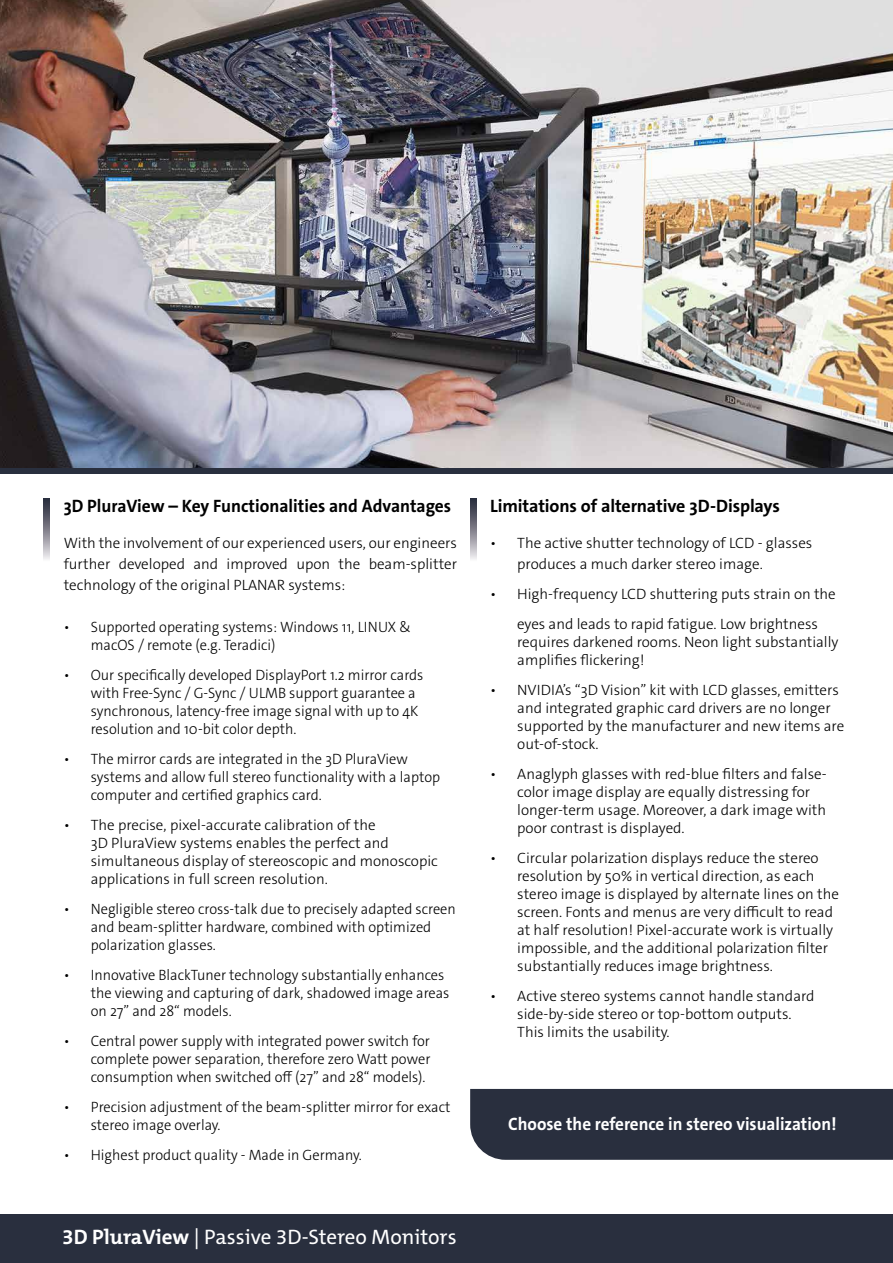
<style>
.page{position:relative;width:893px;height:1263px;background:#fff}
.page>*{position:absolute;margin:0;border:0;box-sizing:border-box;transform-origin:0 0}
.t1{font:21px "The Mix C5";color:#fff}
.t2{font:700 18px "The Sans C5";letter-spacing:-.005em;color:#000}
.t3{font:700 18px "The Sans C5";color:#fff;scale:.95 1}
.t4{font:300 15px/18px "The Sans C5";color:#000}
.t5{font:300 15px/18px "The Sans C5";color:#000;scale:.96 1}
.s1{font-weight:700}
</style>
<div class="page">
<img style="left:0;top:0;width:893px;height:468px">
<div style="left:0;top:1214px;width:893px;height:49px;background:#292f3e"></div>
<svg style="left:471px;top:499px;width:5px;height:60px"></svg>
<div style="left:470px;top:1089px;width:423px;height:71px;background:#292f3e"></div>
<svg style="left:44px;top:499px;width:5px;height:60px"></svg>
<div style="left:0;top:468px;width:893px;height:6px;background:#292f3e"></div>
<p class="t2" style="left:64px;top:494px;width:389px">3D PluraView – Key Functionalities and Advantages</p>
<p class="t4" style="left:64px;top:532px;width:395px;line-height:21px;text-align:justify">With the involvement of our experienced users, our engineers further developed and improved upon the beam-splitter technology of the original PLANAR systems:</p>
<p class="t5" style="left:91px;top:618px;width:335px;text-indent:-27px">• Supported operating systems: Windows 11, LINUX &amp; macOS / remote (e.g. Teradici)</p>
<p class="t5" style="left:91px;top:666px;width:348px;text-indent:-27px">• Our specifically developed DisplayPort 1.2 mirror cards with Free-Sync / G-Sync / ULMB support guarantee a synchronous, latency-free image signal with up to 4K resolution and 10-bit color depth.</p>
<p class="t5" style="left:91px;top:750px;width:365px;text-indent:-27px">• The mirror cards are integrated in the 3D PluraView systems and allow full stereo functionality with a laptop computer and certified graphics card.</p>
<p class="t4" style="left:91px;top:816px;width:349px;text-indent:-27px">• The precise, pixel-accurate calibration of the<br>3D PluraView systems enables the perfect and simultaneous display of stereoscopic and monoscopic applications in full screen resolution.</p>
<p class="t5" style="left:91px;top:900px;width:382px;text-indent:-27px">• Negligible stereo cross-talk due to precisely adapted screen and beam-splitter hardware, combined with optimized polarization glasses.</p>
<p class="t5" style="left:91px;top:966px;width:375px;text-indent:-27px">• Innovative BlackTuner technology substantially enhances the viewing and capturing of dark, shadowed image areas on 27” and 28“ models.</p>
<p class="t5" style="left:91px;top:1032px;width:355px;text-align:justify;text-indent:-27px">• Central power supply with integrated power switch for complete power separation, therefore zero Watt power consumption when switched off (27” and 28“ models).</p>
<p class="t5" style="left:91px;top:1098px;width:376px;text-indent:-27px">• Precision adjustment of the beam-splitter mirror for exact stereo image overlay.</p>
<p class="t5" style="left:64px;top:1146px;width:312px">• Highest product quality - Made in Germany.</p>
<h1 class="t1" style="left:62px;top:1223px;width:396px"><span class="s1">3D PluraView</span> | Passive 3D-Stereo Monitors</h1>
<p class="t2" style="left:490px;top:494px;width:291px">Limitations of alternative 3D-Displays</p>
<p class="t4" style="left:517px;top:532px;width:297px;line-height:21px;text-indent:-27px">• The active shutter technology of LCD - glasses produces a much darker stereo image.</p>
<p class="t4" style="left:517px;top:579px;width:320px;line-height:30px;text-indent:-27px">• High-frequency LCD shuttering puts strain on the eyes and leads to rapid fatigue. Low brightness</p>
<p class="t4" style="left:517px;top:633px;width:323px">requires darkened rooms. Neon light substantially amplifies flickering!</p>
<p class="t4" style="left:517px;top:681px;width:328px;text-indent:-27px">• NVIDIA’s “3D Vision” kit with LCD glasses, emitters and integrated graphic card drivers are no longer supported by the manufacturer and new items are out-of-stock.</p>
<p class="t4" style="left:517px;top:765px;width:311px;text-indent:-27px">• Anaglyph glasses with red-blue filters and false&shy;color image display are equally distressing for longer-term usage. Moreover, a dark image with poor contrast is displayed.</p>
<p class="t4" style="left:517px;top:849px;width:323px;text-indent:-27px">• Circular polarization displays reduce the stereo resolution by 50% in vertical direction, as each stereo image is displayed by alternate lines on the screen. Fonts and menus are very difficult to read at half resolution! Pixel-accurate work is virtually impossible, and the additional polarization filter substantially reduces image brightness.</p>
<p class="t4" style="left:517px;top:987px;width:299px;text-indent:-27px">• Active stereo systems cannot handle standard side-by-side stereo or top-bottom outputs.<br>This limits the usability.</p>
<p class="t3" style="left:508px;top:1112px;width:347px">Choose the reference in stereo visualization!</p>
</div>
